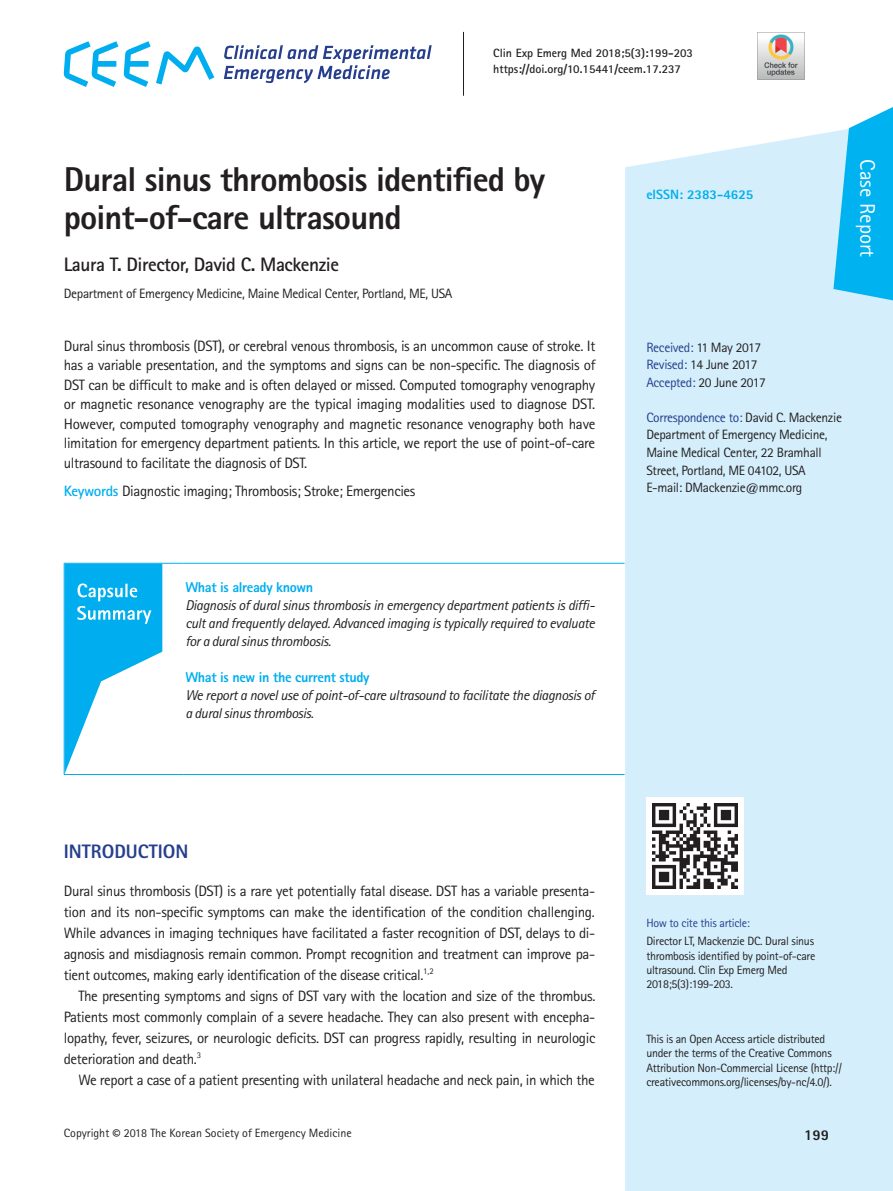
<style>
.page{position:relative;width:893px;height:1191px;background:#fff}
.page>*{position:absolute;margin:0;border:0;box-sizing:border-box;transform-origin:0 0}
.제목{font:800 34.5px/38px "Rotis Sans Serif Std";letter-spacing:-.025em;color:#231f20}
.t1{font:21px "Rotis Sans Serif Std";color:#fff}
.저자{font:700 19.5px "Rotis Sans Serif Std";letter-spacing:-.025em;color:#231f20}
.본문대제목{font:800 19.5px "Rotis Sans Serif Std";color:#253f8e}
.본문{font:15px/21px "Rotis Sans Serif Std";letter-spacing:-.025em;color:#231f20;text-align:justify}
.초록{font:15px/19.5px "Rotis Sans Serif Std";letter-spacing:-.025em;color:#231f20;text-align:justify}
.t2{font:800 15px "Rotis Sans Serif Std";color:#231f20}
.요약_article_본문{font:italic 14.25px/18px "Rotis Sans Serif Std";letter-spacing:-.025em;color:#231f20;text-align:justify}
.요약_article_볼드{font:800 14.25px "Rotis Sans Serif Std";letter-spacing:-.025em;color:#00aeef}
.교신저자{font:13.5px/17.5px "Rotis Sans Serif Std";letter-spacing:-.025em;color:#231f20}
.소속{font:13.5px "Rotis Sans Serif Std";letter-spacing:-.025em;color:#231f20}
.교신저자-2{font:13.5px "Rotis Sans Serif Std";letter-spacing:-.025em;color:#253f8e}
.t3{font:800 13.5px "Rotis Sans Serif Std";color:#00aeef}
.인용주소본문{font:12px/14.4px "Rotis Sans Serif Std";letter-spacing:-.025em;color:#231f20}
.잡지볼륨{font:700 12px "Rotis Sans Serif Std";color:#231f20}
.인용주소본문-2{font:12px "Rotis Sans Serif Std";color:#231f20}
.인용주소볼드{font:12px "Rotis Sans Serif Std";letter-spacing:-.025em;color:#253f8e}
.s1{font-weight:700;color:#00aeef}
.s2{color:#231f20}
.s3{color:#253f8e}
.s4{font-family:"Myriad Pro";font-weight:700}
</style>
<div class="page">
<div style="left:625px;top:131px;width:268px;height:1060px;background:#d4effb"></div>
<svg style="left:833px;top:107px;width:60px;height:193px;background:#31c0f1"></svg>
<svg style="left:64px;top:41px;width:54px;height:46px"></svg>
<svg style="left:124px;top:41px;width:90px;height:46px"></svg>
<svg style="left:224px;top:45px;width:208px;height:38px"></svg>
<hr style="left:463px;top:32px;width:1px;height:64px;background:#231f20">
<div style="left:646px;top:797px;width:98px;height:98px;background:#fff"></div>
<img style="left:653px;top:803px;width:85px;height:85px">
<hr style="left:64px;top:563px;width:1px;height:211px;background:#00aeef">
<hr style="left:183px;top:563px;width:442px;height:1px;background:#00aeef">
<hr style="left:183px;top:774px;width:442px;height:1px;background:#00aeef">
<hr style="left:64px;top:563px;width:119px;height:1px;background:#00aeef">
<hr style="left:64px;top:774px;width:119px;height:1px;background:#00aeef">
<svg style="left:65px;top:563px;width:97px;height:210px"></svg>
<img style="left:758px;top:32px;width:46px;height:47px">
<p class="잡지볼륨" style="left:493px;top:45px;width:201px">Clin Exp Emerg Med 2018;5(3):199-203</p>
<p class="잡지볼륨" style="left:493px;top:62px;width:189px">https://doi.org/10.15441/ceem.17.237</p>
<p class="제목" style="left:64px;top:160px;width:483px">Dural sinus thrombosis identified by point-of-care ultrasound</p>
<p class="저자" style="left:64px;top:252px;width:277px">Laura T. Director, David C. Mackenzie</p>
<p class="소속" style="left:64px;top:285px;width:390px">Department of Emergency Medicine, Maine Medical Center, Portland, ME, USA</p>
<p class="초록" style="left:64px;top:336px;width:533px">Dural sinus thrombosis (DST), or cerebral venous thrombosis, is an uncommon cause of stroke. It has a variable presentation, and the symptoms and signs can be non-specific. The diagnosis of DST can be difficult to make and is often delayed or missed. Computed tomography venography or magnetic resonance venography are the typical imaging modalities used to diagnose DST.<br>However, computed tomography venography and magnetic resonance venography both have limitation for emergency department patients. In this article, we report the use of point-of-care ultrasound to facilitate the diagnosis of DST.</p>
<p class="초록" style="left:64px;top:481px;width:353px"><span class="s1">Keywords</span> Diagnostic imaging; Thrombosis; Stroke; Emergencies</p>
<p class="요약_article_볼드" style="left:185px;top:578px;width:129px">What is already known</p>
<p class="요약_article_본문" style="left:185px;top:596px;width:411px">Diagnosis of dural sinus thrombosis in emergency department patients is diffi&shy;cult and frequently delayed. Advanced imaging is typically required to evaluate for a dural sinus thrombosis.</p>
<p class="요약_article_볼드" style="left:185px;top:668px;width:186px">What is new in the current study</p>
<p class="요약_article_본문" style="left:185px;top:686px;width:411px">We report a novel use of point-of-care ultrasound to facilitate the diagnosis of a dural sinus thrombosis.</p>
<p class="t3" style="left:646px;top:185px;width:109px">eISSN: 2383-4625</p>
<p class="t1" style="left:880px;top:159px;width:99px;rotate:90deg">Case Report</p>
<p class="교신저자-2" style="left:646px;top:339px;width:116px">Received: <span class="s2">11 May 2017</span></p>
<p class="교신저자" style="left:646px;top:356px;width:113px"><span class="s3">Revised:</span> 14 June 2017</p>
<p class="교신저자" style="left:646px;top:373px;width:121px"><span class="s3">Accepted:</span> 20 June 2017</p>
<p class="교신저자-2" style="left:646px;top:409px;width:197px">Correspondence to: <span class="s2">David C. Mackenzie</span></p>
<p class="교신저자" style="left:646px;top:426px;width:183px">Department of Emergency Medicine,<br>Maine Medical Center, 22 Bramhall<br>Street, Portland, ME 04102, USA</p>
<p class="교신저자" style="left:646px;top:479px;width:158px">E-mail: DMackenzie@mmc.org</p>
<p class="본문대제목" style="left:64px;top:839px;width:126px">INTRODUCTION</p>
<p class="본문" style="left:64px;top:880px;width:533px">Dural sinus thrombosis (DST) is a rare yet potentially fatal disease. DST has a variable presenta&shy;tion and its non-specific symptoms can make the identification of the condition challenging.<br>While advances in imaging techniques have facilitated a faster recognition of DST, delays to di&shy;agnosis and misdiagnosis remain common. Prompt recognition and treatment can improve pa&shy;tient outcomes, making early identification of the disease critical.<sup>1,2</sup></p>
<p class="본문" style="left:64px;top:985px;width:533px;text-indent:15px">The presenting symptoms and signs of DST vary with the location and size of the thrombus.<br>Patients most commonly complain of a severe headache. They can also present with encepha&shy;lopathy, fever, seizures, or neurologic deficits. DST can progress rapidly, resulting in neurologic deterioration and death.<sup>3</sup></p>
<p class="본문" style="left:78px;top:1069px;width:518px">We report a case of a patient presenting with unilateral headache and neck pain, in which the</p>
<p class="인용주소볼드" style="left:646px;top:915px;width:105px">How to cite this article:</p>
<p class="인용주소본문" style="left:646px;top:934px;width:171px">Director LT, Mackenzie DC. Dural sinus thrombosis identified by point-of-care ultrasound. Clin Exp Emerg Med 2018;5(3):199-203.</p>
<p class="인용주소본문" style="left:646px;top:1031px;width:197px">This is an Open Access article distributed under the terms of the Creative Commons Attribution Non-Commercial License (http:// creativecommons.org/licenses/by-nc/4.0/).</p>
<p class="인용주소본문-2" style="left:64px;top:1126px;width:290px">Copyright <span class="s4">©</span> 2018 The Korean Society of Emergency Medicine</p>
<p class="t2" style="left:804px;top:1125px;width:27px">199</p>
</div>
